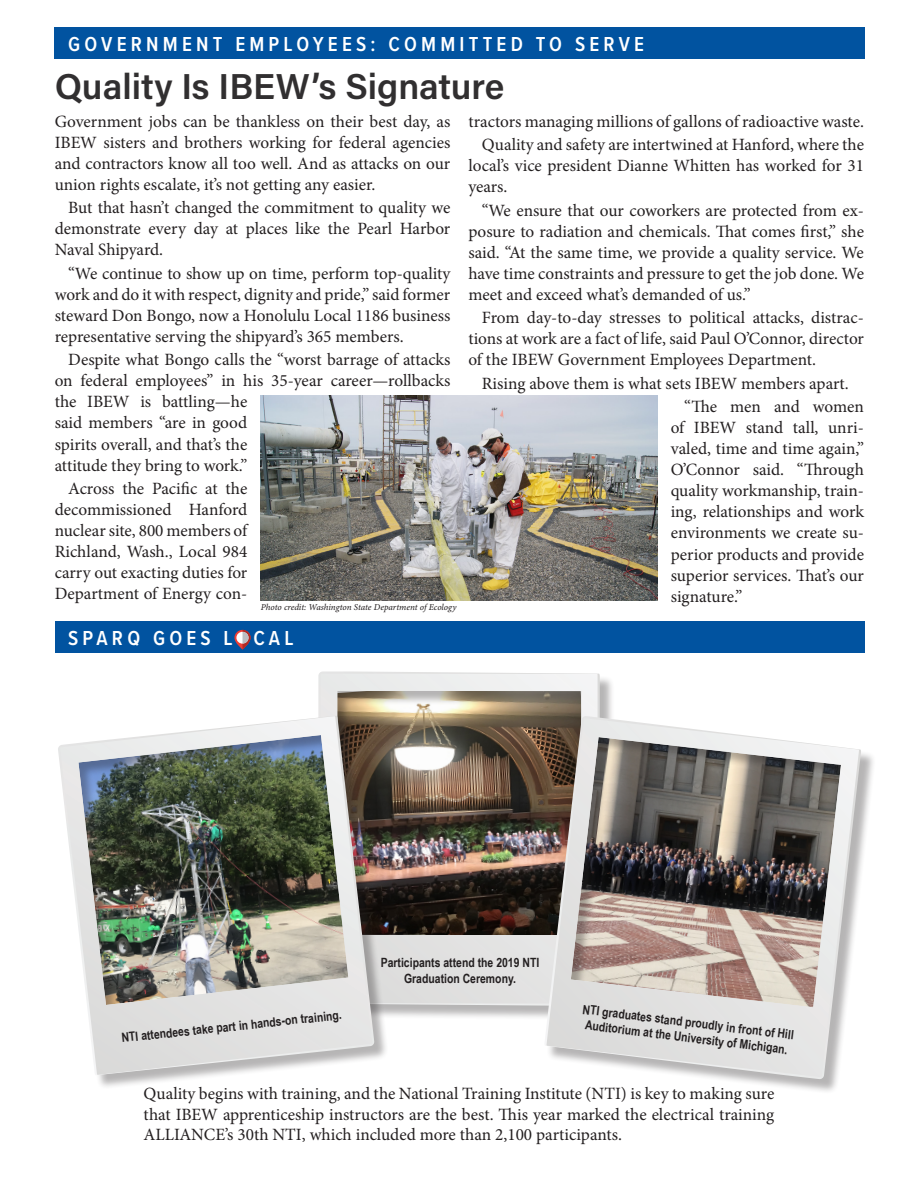
<style>
.page{position:relative;width:918px;height:1188px;background:#fff}
.page>*{position:absolute;margin:0;border:0;box-sizing:border-box;transform-origin:0 0}
.t1{font:600 36px "Acumin Pro";color:#312f30}
.t2{font:600 21px "Proxima Nova Cond";letter-spacing:.2em;color:#fff}
.t3{font:17.25px/21.1px "Minion Pro";color:#231f20;text-align:justify}
.t4{font:700 12.75px/15.3px "Arial Narrow";color:#231f20;text-align:center}
.t5{font:9px "Minion Pro It Capt";letter-spacing:-.01em;color:#231f20}
.s1{color:#01549d}
</style>
<div class="page">
<div style="left:55px;top:27px;width:810px;height:32px;background:#0153a0"></div>
<div style="left:55px;top:621px;width:810px;height:32px;background:#0153a0"></div>
<svg style="left:234px;top:630px;width:17px;height:20px"></svg>
<svg style="left:236px;top:632px;width:13px;height:12px"></svg>
<svg style="left:243px;top:630px;width:8px;height:20px"></svg>
<img style="left:261px;top:395px;width:396px;height:206px">
<div style="left:320px;top:673px;width:295px;height:348px;background:#231f20;opacity:.33"></div>
<img style="left:320px;top:674px;width:278px;height:330px">
<div style="left:60px;top:718px;width:329px;height:372px;background:#231f20;opacity:.33"></div>
<img style="left:60px;top:716px;width:312px;height:359px">
<div style="left:547px;top:718px;width:329px;height:376px;background:#231f20;opacity:.33"></div>
<svg style="left:544px;top:716px;width:317px;height:363px"></svg>
<svg style="left:546px;top:718px;width:313px;height:359px;background:#a8a19d"></svg>
<p class="t2" style="left:68px;top:29px;width:577px">GOVERNMENT EMPLOYEES: COMMITTED TO SERVE</p>
<h1 class="t1" style="left:55px;top:61px;width:451px">Quality Is IBEW’s Signature</h1>
<p class="t3" style="left:55px;top:111px;width:397px">Government jobs can be thankless on their best day, as IBEW sisters and brothers working for federal agencies and contractors know all too well. And as attacks on our union rights escalate, it’s not getting any easier.</p>
<p class="t3" style="left:55px;top:197px;width:397px;text-indent:14px">But that hasn’t changed the commitment to quality we demonstrate every day at places like the Pearl Harbor Naval Shipyard.</p>
<p class="t3" style="left:55px;top:263px;width:397px;text-indent:14px">“We continue to show up on time, perform top-quality work and do it with respect, dignity and pride,” said former steward Don Bongo, now a Honolulu Local 1186 business representative serving the shipyard’s 365 members.</p>
<p class="t3" style="left:55px;top:349px;width:397px;text-align:left;text-indent:14px">Despite what Bongo calls the “worst barrage of attacks on federal employees” in his 35-year career—rollbacks the IBEW is battling—he<br>said members “are in good<br>spirits overall, and that’s the<br>attitude they bring to work.”</p>
<p class="t3" style="left:55px;top:478px;width:194px;text-indent:14px">Across the Pacific at the decommissioned Hanford nuclear site, 800 members of Richland, Wash., Local 984 carry out exacting duties for Department of Energy con-</p>
<p class="t3" style="left:468px;top:110px;width:397px;line-height:23.2px;text-align:right">tractors managing millions of gallons of radioactive waste.<br>Quality and safety are intertwined at Hanford, where the</p>
<p class="t3" style="left:468px;top:155px;width:397px">local’s vice president Dianne Whitten has worked for 31 years.</p>
<p class="t3" style="left:468px;top:200px;width:397px;text-indent:14px">“We ensure that our coworkers are protected from ex&shy;posure to radiation and chemicals. That comes first,” she said. “At the same time, we provide a quality service. We have time constraints and pressure to get the job done. We meet and exceed what’s demanded of us.”</p>
<p class="t3" style="left:468px;top:307px;width:397px;text-indent:14px">From day-to-day stresses to political attacks, distrac&shy;tions at work are a fact of life, said Paul O’Connor, director of the IBEW Government Employees Department.</p>
<p class="t3" style="left:684px;top:372px;width:181px;line-height:23.2px;text-indent:-202px">Rising above them is what sets IBEW members apart. “The men and women</p>
<p class="t3" style="left:671px;top:417px;width:195px">of IBEW stand tall, unri&shy;valed, time and time again,” O’Connor said. “Through quality workmanship, train&shy;ing, relationships and work environments we create su&shy;perior products and provide superior services. That’s our signature.”</p>
<p class="t5" style="left:261px;top:601px;width:197px">Photo credit: Washington State Department of Ecology</p>
<p class="t2" style="left:68px;top:623px;width:227px">SPARQ GOES L<span class="s1">O</span>CAL</p>
<p class="t4" style="left:121px;top:1030px;width:223px;rotate:-6deg">NTI attendees take part in hands-on training.</p>
<p class="t4" style="left:381px;top:954px;width:160px">Participants attend the 2019 NTI<br>Graduation Ceremony.</p>
<p class="t4" style="left:584px;top:1001px;width:214px;rotate:7deg">NTI graduates stand proudly in front of Hill<br>Auditorium at the University of Michigan.</p>
<p class="t3" style="left:144px;top:1083px;width:632px;line-height:20.7px">Quality begins with training, and the National Training Institute (NTI) is key to making sure that IBEW apprenticeship instructors are the best. This year marked the electrical training ALLIANCE’s 30th NTI, which included more than 2,100 participants.</p>
</div>
